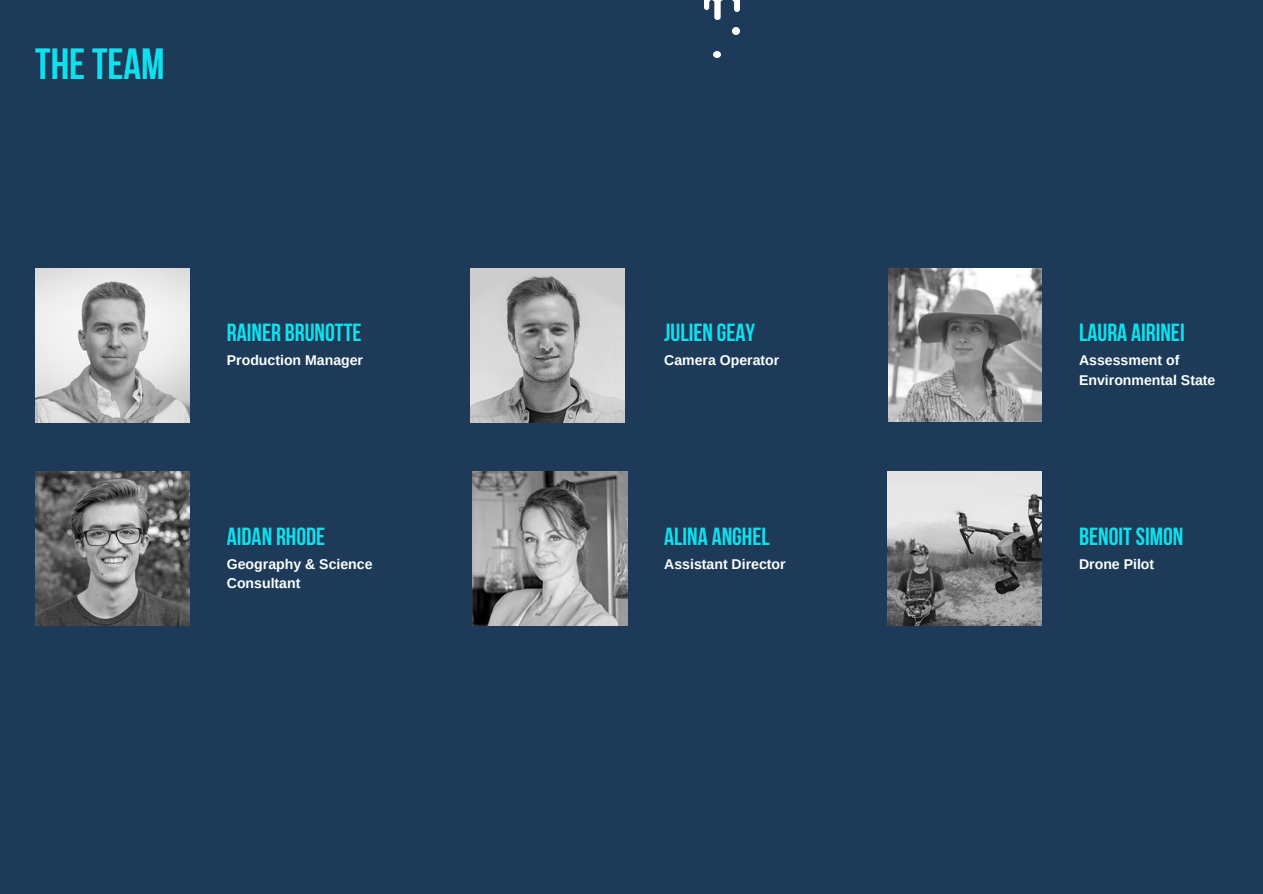
<style>
.page{position:relative;width:1263px;height:894px;background:#fff}
.page>*{position:absolute;margin:0;border:0;box-sizing:border-box;transform-origin:0 0}
.t1{font:700 43.5px "Bebas Neue";color:#0de1ee}
.t2{font:700 24.6px "Bebas Neue";color:#0de1ee}
.t3{font:700 14.1px/19.2px "Arimo";color:#fcffff}
</style>
<div class="page">
<div style="left:0;top:0;width:1263px;height:893px;background:#1d3b58"></div>
<img style="left:712px;top:0;width:11px;height:19px">
<svg style="left:705px;top:1px;width:5px;height:9px"></svg>
<svg style="left:732px;top:0;width:7px;height:11px"></svg>
<svg style="left:714px;top:51px;width:6px;height:7px"></svg>
<svg style="left:733px;top:28px;width:7px;height:6px"></svg>
<img style="left:35px;top:471px;width:154px;height:154px">
<img style="left:473px;top:471px;width:154px;height:154px">
<img style="left:888px;top:471px;width:154px;height:154px">
<img style="left:471px;top:268px;width:154px;height:154px">
<img style="left:888px;top:268px;width:153px;height:153px">
<img style="left:35px;top:268px;width:154px;height:154px">
<h1 class="t1" style="left:35px;top:46px;width:131px">THETEAM</h1>
<h2 class="t2" style="left:227px;top:322px;width:136px">RAINER BRUNOTTE</h2>
<p class="t3" style="left:227px;top:351px;width:138px">Production Manager</p>
<h2 class="t2" style="left:227px;top:526px;width:100px">AIDAN RHODE</h2>
<p class="t3" style="left:227px;top:554px;width:147px">Geography &amp; Science<br>Consultant</p>
<h2 class="t2" style="left:664px;top:322px;width:93px">JULIEN GEAY</h2>
<p class="t3" style="left:664px;top:351px;width:117px">Camera Operator</p>
<h2 class="t2" style="left:664px;top:526px;width:107px">ALINA ANGHEL</h2>
<p class="t3" style="left:664px;top:554px;width:123px">Assistant Director</p>
<h2 class="t2" style="left:1079px;top:322px;width:107px">LAURA AIRINEI</h2>
<p class="t3" style="left:1079px;top:351px;width:138px">Assessment of<br>Environmental State</p>
<h2 class="t2" style="left:1079px;top:526px;width:106px">BENOITSIMON</h2>
<p class="t3" style="left:1079px;top:554px;width:77px">Drone Pilot</p>
</div>
